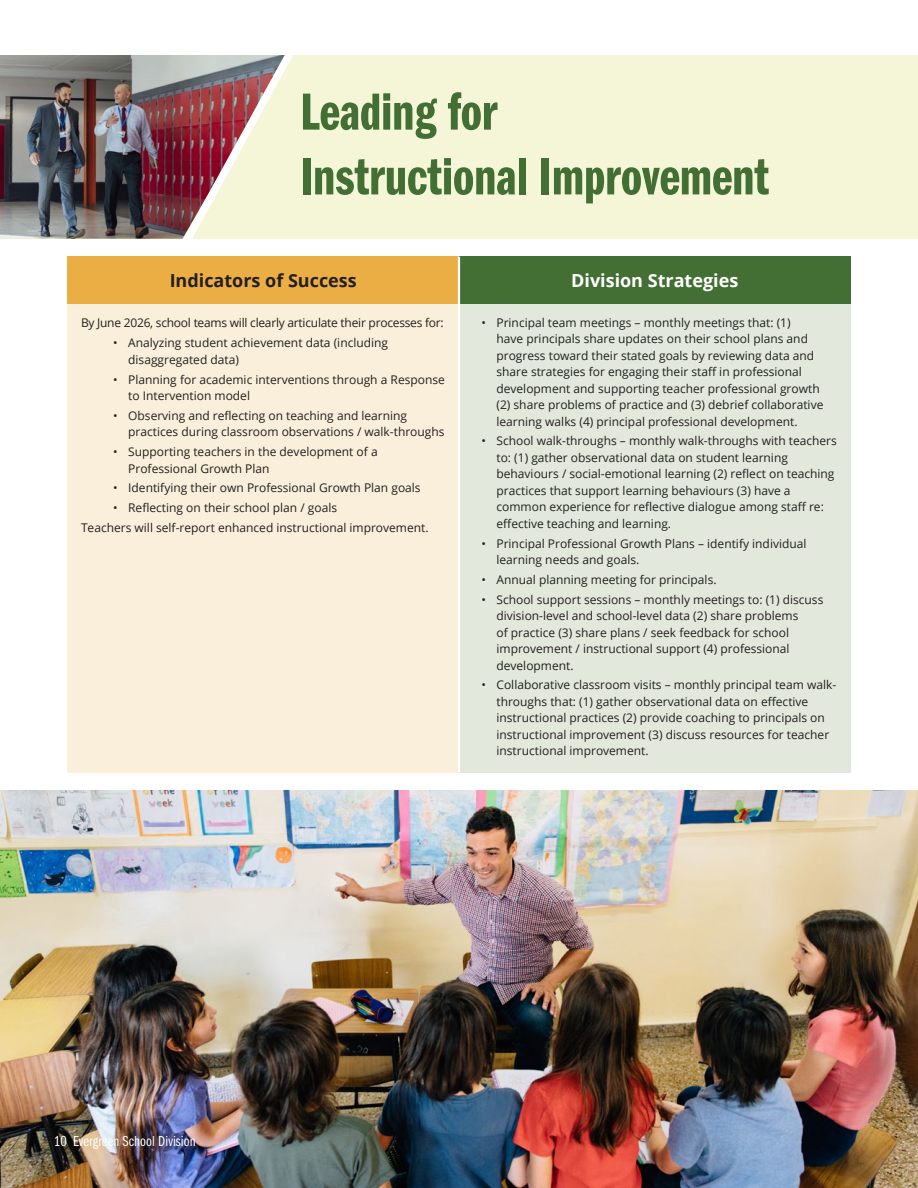
<style>
.page{position:relative;width:918px;height:1188px;background:#fff}
.page>*{position:absolute;margin:0;border:0;box-sizing:border-box;transform-origin:0 0}
.t1{font:54px/64.8px "Franklin Gothic LT Pro Dm Cm";color:#436f34}
.Sub_Subheader{font:700 18px "Open Sans";color:#231f20}
.Sub_Subheader-2{font:700 18px "Open Sans";color:#fff}
.t2{font:15px "Franklin Gothic LT Pro Bk Cm";letter-spacing:.005em;color:#fff}
.Body_Smaller{font:12px/16.5px "Open Sans";color:#231f20}
.Body_Smaller-2{font:12px "Open Sans";letter-spacing:-.02em;color:#231f20}
</style>
<div class="page">
<div style="left:0;top:55px;width:918px;height:184px;background:#f4f6d7"></div>
<img style="left:0;top:55px;width:144px;height:184px">
<img style="left:144px;top:55px;width:156px;height:202px">
<div style="left:68px;top:257px;width:391px;height:47px;background:#eaae45"></div>
<div style="left:459px;top:257px;width:391px;height:47px;background:#436f34"></div>
<div style="left:68px;top:304px;width:391px;height:468px;background:#faefda"></div>
<div style="left:459px;top:304px;width:391px;height:468px;background:#e3e8dd"></div>
<hr style="left:458px;top:257px;width:2px;height:47px;background:#fff">
<hr style="left:458px;top:304px;width:2px;height:468px;background:#fff">
<img style="left:0;top:790px;width:757px;height:398px">
<svg style="left:757px;top:408px;width:94px;height:780px"></svg>
<img style="left:765px;top:436px;width:153px;height:752px">
<p class="t1" style="left:300px;top:80px;width:470px">Leading for<br>Instructional Improvement</p>
<p class="Sub_Subheader" style="left:170px;top:268px;width:189px">Indicators of Success</p>
<p class="Sub_Subheader-2" style="left:571px;top:268px;width:169px">Division Strategies</p>
<p class="Body_Smaller-2" style="left:81px;top:314px;width:364px">By June 2026, school teams will clearly articulate their processes for:</p>
<p class="Body_Smaller" style="left:128px;top:335px;width:261px;text-indent:-15px">• Analyzing student achievement data (including disaggregated data)</p>
<p class="Body_Smaller" style="left:128px;top:371px;width:318px;text-indent:-15px">• Planning for academic interventions through a Response to Intervention model</p>
<p class="Body_Smaller" style="left:128px;top:407px;width:318px;text-indent:-15px">• Observing and reflecting on teaching and learning practices during classroom observations / walk-throughs</p>
<p class="Body_Smaller" style="left:128px;top:443px;width:251px;text-indent:-15px">• Supporting teachers in the development of a<br>Professional Growth Plan</p>
<p class="Body_Smaller" style="left:113px;top:480px;width:309px">• Identifying their own Professional Growth Plan goals</p>
<p class="Body_Smaller" style="left:113px;top:499px;width:225px">• Reflecting on their school plan / goals</p>
<p class="Body_Smaller" style="left:81px;top:519px;width:349px">Teachers will self-report enhanced instructional improvement.</p>
<p class="Body_Smaller" style="left:496px;top:314px;width:328px;text-indent:-15px">• Principal team meetings – monthly meetings that: (1)<br>have principals share updates on their school plans and progress toward their stated goals by reviewing data and share strategies for engaging their staff in professional development and supporting teacher professional growth (2) share problems of practice and (3) debrief collaborative learning walks (4) principal professional development.</p>
<p class="Body_Smaller" style="left:496px;top:432px;width:342px;text-indent:-15px">• School walk-throughs – monthly walk-throughs with teachers to: (1) gather observational data on student learning behaviours / social-emotional learning (2) reflect on teaching practices that support learning behaviours (3) have a common experience for reflective dialogue among staff re: effective teaching and learning.</p>
<p class="Body_Smaller" style="left:496px;top:535px;width:312px;text-indent:-15px">• Principal Professional Growth Plans – identify individual learning needs and goals.</p>
<p class="Body_Smaller" style="left:481px;top:571px;width:237px">• Annual planning meeting for principals.</p>
<p class="Body_Smaller" style="left:496px;top:591px;width:328px;text-indent:-15px">• School support sessions – monthly meetings to: (1) discuss division-level and school-level data (2) share problems<br>of practice (3) share plans / seek feedback for school improvement / instructional support (4) professional development.</p>
<p class="Body_Smaller" style="left:496px;top:676px;width:341px;text-indent:-15px">• Collaborative classroom visits – monthly principal team walk&shy;throughs that: (1) gather observational data on effective instructional practices (2) provide coaching to principals on instructional improvement (3) discuss resources for teacher instructional improvement.</p>
<p class="t2" style="left:54px;top:1133px;width:143px">10 Evergreen School Division</p>
</div>
